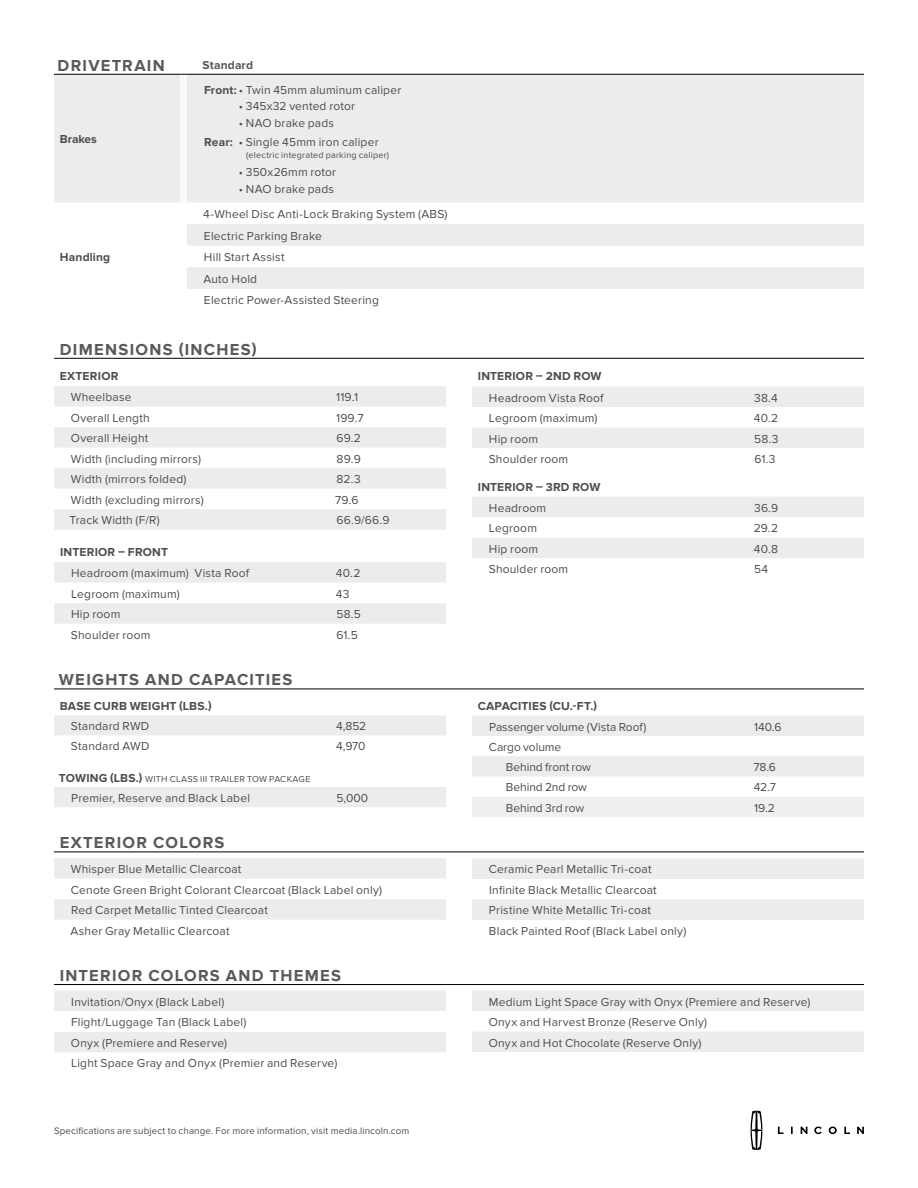
<style>
.page{position:relative;width:918px;height:1188px;background:#fff}
.page>*{position:absolute;margin:0;border:0;box-sizing:border-box;transform-origin:0 0}
.t1{font:700 16.5px "Lincoln Proxima Nova";letter-spacing:.075em;color:#58595b}
.body{font:12px "Lincoln Proxima Nova";letter-spacing:.015em;color:#4d4d4f}
.bold{font:700 12px "Lincoln Proxima Nova";letter-spacing:.02em;color:#4d4d4f}
.body-2{font:12px "Lincoln Proxima Nova";letter-spacing:-.005em;color:#4d4d4f}
.bold_chart{font:700 12px "Lincoln Proxima Nova";letter-spacing:.01em;color:#4d4d4f}
.body-3{font:700 12px "Lincoln Proxima Nova";letter-spacing:.01em;color:#58595b}
.t2{font:9.75px "Lincoln Proxima Nova";letter-spacing:.015em;color:#4d4d4f}
.bold-2{font:9px "Lincoln Proxima Nova";letter-spacing:.03em;color:#4d4d4f}
.body-4{font:9px "Lincoln Proxima Nova";letter-spacing:.025em;color:#4d4d4f}
.s1{font-weight:700}
.s2{font-weight:700;font-size:12px}
</style>
<div class="page">
<svg style="left:801px;top:1127px;width:6px;height:7px"></svg>
<svg style="left:857px;top:1127px;width:7px;height:7px"></svg>
<svg style="left:791px;top:1127px;width:2px;height:7px"></svg>
<svg style="left:829px;top:1127px;width:8px;height:7px"></svg>
<svg style="left:844px;top:1127px;width:6px;height:7px"></svg>
<svg style="left:778px;top:1127px;width:6px;height:7px"></svg>
<svg style="left:814px;top:1127px;width:8px;height:7px"></svg>
<svg style="left:751px;top:1111px;width:11px;height:39px"></svg>
<svg style="left:54px;top:75px;width:810px;height:214px;fill:#eeebeb"></svg>
<div style="left:180px;top:74px;width:7px;height:128px;background:#faf9fa"></div>
<svg style="left:180px;top:202px;width:7px;height:87px"></svg>
<hr style="left:54px;top:74px;width:126px;height:1px;background:#000">
<hr style="left:187px;top:74px;width:677px;height:1px;background:#000">
<hr style="left:54px;top:358px;width:810px;height:1px;background:#000">
<svg style="left:54px;top:386px;width:392px;height:238px;fill:#f0eeee"></svg>
<svg style="left:472px;top:387px;width:392px;height:171px"></svg>
<hr style="left:54px;top:689px;width:810px;height:1px;background:#000">
<svg style="left:54px;top:715px;width:392px;height:92px"></svg>
<svg style="left:472px;top:716px;width:392px;height:60px"></svg>
<div style="left:472px;top:797px;width:392px;height:20px;background:#f0eeee"></div>
<hr style="left:54px;top:852px;width:810px;height:1px;background:#000">
<svg style="left:54px;top:858px;width:392px;height:62px"></svg>
<svg style="left:472px;top:858px;width:392px;height:62px"></svg>
<hr style="left:54px;top:984px;width:810px;height:1px;background:#000">
<div style="left:54px;top:991px;width:392px;height:61px;background:#eeebeb"></div>
<div style="left:54px;top:1011px;width:392px;height:21px;background:#fff"></div>
<svg style="left:472px;top:991px;width:392px;height:61px"></svg>
<p class="t1" style="left:58px;top:56px;width:109px">DRIVETRAIN</p>
<p class="body-3" style="left:202px;top:58px;width:52px">Standard</p>
<p class="bold_chart" style="left:60px;top:132px;width:38px">Brakes</p>
<p class="body" style="left:204px;top:83px;width:199px"><span class="s1">Front:</span>• Twin 45mm aluminum caliper</p>
<p class="body" style="left:239px;top:99px;width:118px">• 345x32 vented rotor</p>
<p class="body" style="left:239px;top:116px;width:97px">• NAO brake pads</p>
<p class="body" style="left:204px;top:136px;width:176px"><span class="s1">Rear:</span> • Single 45mm iron caliper</p>
<p class="body-4" style="left:246px;top:150px;width:144px">(electric integrated parking caliper)</p>
<p class="body" style="left:239px;top:165px;width:99px">• 350x26mm rotor</p>
<p class="body" style="left:239px;top:182px;width:97px">• NAO brake pads</p>
<p class="body" style="left:203px;top:207px;width:246px">4-Wheel Disc Anti-Lock Braking System (ABS)</p>
<p class="body" style="left:204px;top:229px;width:119px">Electric Parking Brake</p>
<p class="body" style="left:204px;top:250px;width:82px">Hill Start Assist</p>
<p class="body" style="left:203px;top:272px;width:55px">Auto Hold</p>
<p class="body" style="left:204px;top:294px;width:177px">Electric Power-Assisted Steering</p>
<p class="t1" style="left:60px;top:340px;width:198px">DIMENSIONS (INCHES)</p>
<p class="bold" style="left:60px;top:369px;width:60px">EXTERIOR</p>
<p class="body" style="left:71px;top:390px;width:62px">Wheelbase</p>
<p class="body" style="left:336px;top:390px;width:24px">119.1</p>
<p class="body" style="left:71px;top:411px;width:80px">Overall Length</p>
<p class="body" style="left:336px;top:411px;width:29px">199.7</p>
<p class="body" style="left:71px;top:431px;width:79px">Overall Height</p>
<p class="body" style="left:337px;top:431px;width:26px">69.2</p>
<p class="body" style="left:71px;top:452px;width:132px">Width (including mirrors)</p>
<p class="body" style="left:337px;top:452px;width:26px">89.9</p>
<p class="body" style="left:71px;top:472px;width:117px">Width (mirrors folded)</p>
<p class="body" style="left:337px;top:472px;width:26px">82.3</p>
<p class="body" style="left:71px;top:493px;width:134px">Width (excluding mirrors)</p>
<p class="body" style="left:335px;top:493px;width:25px">79.6</p>
<p class="body" style="left:70px;top:513px;width:92px">Track Width (F/R)</p>
<p class="body" style="left:337px;top:513px;width:54px">66.9/66.9</p>
<p class="bold" style="left:60px;top:545px;width:109px">INTERIOR – FRONT</p>
<p class="body" style="left:71px;top:566px;width:180px">Headroom (maximum) Vista Roof</p>
<p class="body" style="left:336px;top:566px;width:26px">40.2</p>
<p class="body" style="left:71px;top:587px;width:110px">Legroom (maximum)</p>
<p class="body" style="left:336px;top:587px;width:15px">43</p>
<p class="body" style="left:71px;top:607px;width:51px">Hip room</p>
<p class="body" style="left:336px;top:607px;width:26px">58.5</p>
<p class="body" style="left:71px;top:628px;width:81px">Shoulder room</p>
<p class="body" style="left:337px;top:628px;width:23px">61.5</p>
<p class="bold_chart" style="left:60px;top:250px;width:52px">Handling</p>
<p class="t1" style="left:59px;top:670px;width:235px">WEIGHTS AND CAPACITIES</p>
<p class="bold" style="left:60px;top:699px;width:153px">BASE CURB WEIGHT (LBS.)</p>
<p class="body" style="left:71px;top:719px;width:80px">Standard RWD</p>
<p class="body" style="left:336px;top:719px;width:32px">4,852</p>
<p class="body" style="left:71px;top:740px;width:80px">Standard AWD</p>
<p class="body" style="left:336px;top:740px;width:31px">4,970</p>
<p class="bold-2" style="left:59px;top:773px;width:253px"><span class="s2">TOWING (LBS.)</span> WITH CLASS III TRAILER TOW PACKAGE</p>
<p class="body" style="left:71px;top:791px;width:180px">Premier, Reserve and Black Label</p>
<p class="body" style="left:337px;top:791px;width:33px">5,000</p>
<p class="t1" style="left:60px;top:833px;width:166px">EXTERIOR COLORS</p>
<p class="body" style="left:71px;top:862px;width:172px">Whisper Blue Metallic Clearcoat</p>
<p class="body" style="left:71px;top:883px;width:313px">Cenote Green Bright Colorant Clearcoat (Black Label only)</p>
<p class="body" style="left:71px;top:903px;width:198px">Red Carpet Metallic Tinted Clearcoat</p>
<p class="body" style="left:71px;top:924px;width:161px">Asher Gray Metallic Clearcoat</p>
<p class="t1" style="left:60px;top:966px;width:283px">INTERIOR COLORS AND THEMES</p>
<p class="body" style="left:71px;top:995px;width:155px">Invitation/Onyx (Black Label)</p>
<p class="body" style="left:71px;top:1015px;width:177px">Flight/Luggage Tan (Black Label)</p>
<p class="body" style="left:71px;top:1036px;width:158px">Onyx (Premiere and Reserve)</p>
<p class="body" style="left:71px;top:1056px;width:268px">Light Space Gray and Onyx (Premier and Reserve)</p>
<p class="t2" style="left:54px;top:1125px;width:357px">Specifications are subject to change. For more information, visit media.lincoln.com</p>
<p class="bold" style="left:478px;top:370px;width:125px">INTERIOR – 2ND ROW</p>
<p class="body" style="left:489px;top:391px;width:116px">Headroom Vista Roof</p>
<p class="body" style="left:754px;top:391px;width:25px">38.4</p>
<p class="body" style="left:489px;top:411px;width:110px">Legroom (maximum)</p>
<p class="body" style="left:754px;top:411px;width:26px">40.2</p>
<p class="body" style="left:489px;top:432px;width:51px">Hip room</p>
<p class="body" style="left:754px;top:432px;width:26px">58.3</p>
<p class="body" style="left:489px;top:452px;width:81px">Shoulder room</p>
<p class="body" style="left:754px;top:452px;width:23px">61.3</p>
<p class="bold" style="left:478px;top:480px;width:124px">INTERIOR – 3RD ROW</p>
<p class="body" style="left:489px;top:501px;width:59px">Headroom</p>
<p class="body" style="left:754px;top:501px;width:26px">36.9</p>
<p class="body" style="left:489px;top:521px;width:50px">Legroom</p>
<p class="body" style="left:754px;top:521px;width:26px">29.2</p>
<p class="body" style="left:489px;top:542px;width:51px">Hip room</p>
<p class="body" style="left:754px;top:542px;width:26px">40.8</p>
<p class="body" style="left:489px;top:562px;width:81px">Shoulder room</p>
<p class="body" style="left:754px;top:562px;width:16px">54</p>
<p class="bold" style="left:478px;top:699px;width:121px">CAPACITIES (CU.-FT.)</p>
<p class="body-2" style="left:489px;top:720px;width:159px">Passenger volume (Vista Roof)</p>
<p class="body" style="left:754px;top:720px;width:29px">140.6</p>
<p class="body-2" style="left:489px;top:740px;width:74px">Cargo volume</p>
<p class="body-2" style="left:506px;top:760px;width:87px">Behind front row</p>
<p class="body" style="left:753px;top:760px;width:24px">78.6</p>
<p class="body-2" style="left:506px;top:780px;width:83px">Behind 2nd row</p>
<p class="body" style="left:754px;top:780px;width:23px">42.7</p>
<p class="body-2" style="left:506px;top:801px;width:80px">Behind 3rd row</p>
<p class="body" style="left:754px;top:801px;width:22px">19.2</p>
<p class="body" style="left:489px;top:863px;width:164px">Ceramic Pearl Metallic Tri-coat</p>
<p class="body" style="left:489px;top:883px;width:169px">Infinite Black Metallic Clearcoat</p>
<p class="body" style="left:489px;top:904px;width:164px">Pristine White Metallic Tri-coat</p>
<p class="body" style="left:489px;top:924px;width:199px">Black Painted Roof (Black Label only)</p>
<p class="body" style="left:489px;top:995px;width:323px">Medium Light Space Gray with Onyx (Premiere and Reserve)</p>
<p class="body" style="left:489px;top:1015px;width:220px">Onyx and Harvest Bronze (Reserve Only)</p>
<p class="body" style="left:489px;top:1036px;width:214px">Onyx and Hot Chocolate (Reserve Only)</p>
</div>
